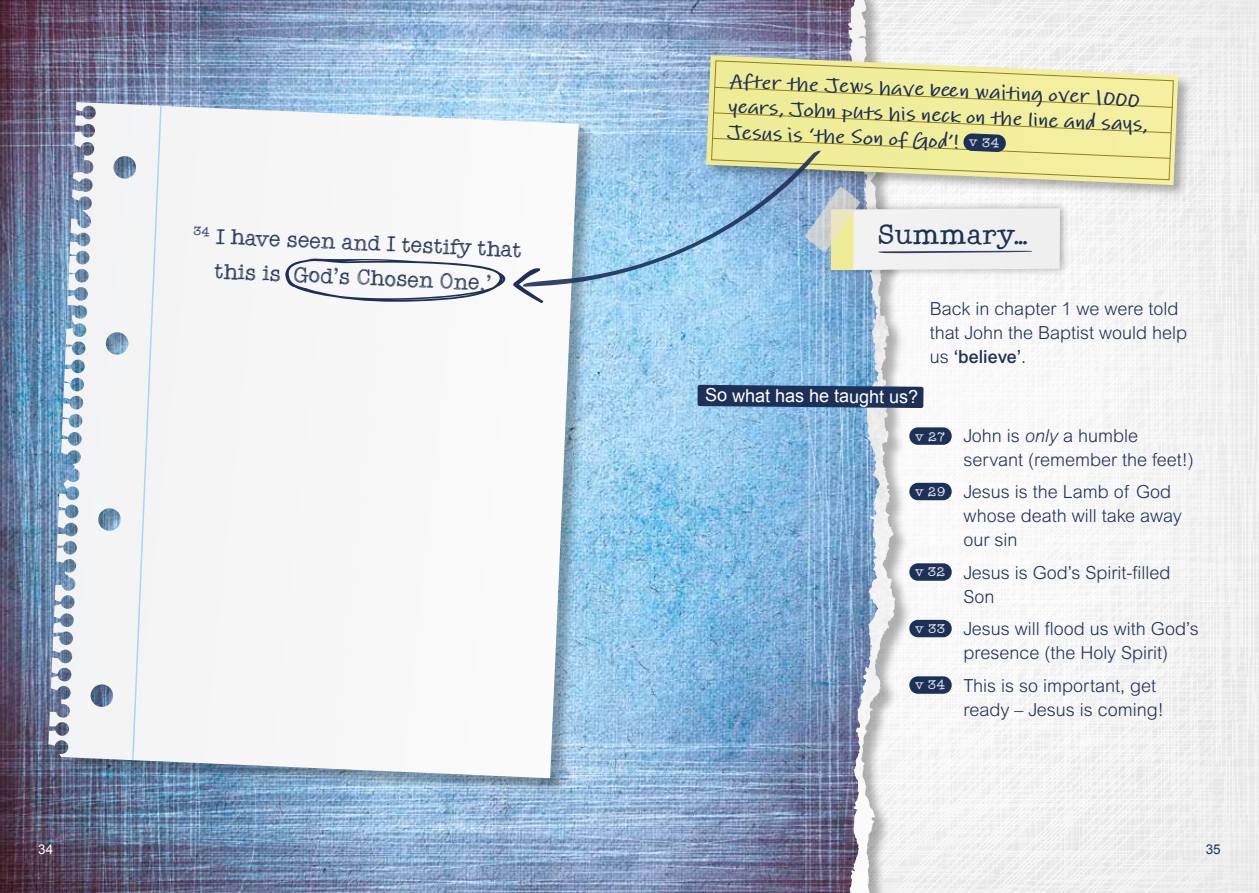
<style>
.page{position:relative;width:1259px;height:893px;background:#fff}
.page>*{position:absolute;margin:0;border:0;box-sizing:border-box;transform-origin:0 0}
.t1{font:28.5px "Quattro Tempi Solid";letter-spacing:.03em;color:#1d3058}
.t2{font:22.5px/34.8px "Quattro Tempi";color:#1d3058;text-align:center}
.t3{font:700 20.25px/26px "Lindsey Pro";color:#1d3058}
.t4{font:300 18px/24px "Arial MT Std";color:#1d3058}
.t5{font:18px "Arial";letter-spacing:-.01em;color:#fff}
.t6{font:13.5px "Arial";color:#fff}
.t7{font:13.5px "Arial";color:#1d3058}
.s1{font-weight:500}
.s2{font-family:"Quattro Tempi";font-weight:400;font-size:13.5px;color:#fff}
.s3{font-style:italic}
</style>
<div class="page">
<img style="left:911px;top:0;width:348px;height:893px">
<img style="left:878px;top:0;width:17px;height:893px">
<img style="left:0;top:0;width:878px;height:893px">
<div style="left:50px;top:103px;width:545px;height:692px;background:#000;opacity:.3"></div>
<svg style="left:66px;top:106px;width:30px;height:239px"></svg>
<svg style="left:131px;top:104px;width:31px;height:658px"></svg>
<div style="left:909px;top:427px;width:42px;height:18px;background:#1d3058;border-radius:9px"></div>
<div style="left:909px;top:483px;width:42px;height:17px;background:#1d3058;border-radius:9px"></div>
<div style="left:909px;top:563px;width:42px;height:18px;background:#1d3058;border-radius:9px"></div>
<div style="left:909px;top:620px;width:42px;height:17px;background:#1d3058;border-radius:9px"></div>
<div style="left:909px;top:676px;width:42px;height:18px;background:#1d3058;border-radius:9px"></div>
<svg style="left:697px;top:385px;width:226px;height:23px;background:#273c63"></svg>
<div style="left:704px;top:54px;width:488px;height:145px;background:#000;opacity:.3"></div>
<svg style="left:706px;top:55px;width:472px;height:130px"></svg>
<svg style="left:711px;top:60px;width:463px;height:120px;background:#ece9a8"></svg>
<svg style="left:285px;top:87px;width:888px;height:217px"></svg>
<p class="t3" style="left:730px;top:66px;width:421px;rotate:3deg">After the Jews have bee n waiting over 1000 years, John puts his neck on the line and says,<br>Jesus is ‘the Son of God’! <sup>v</sup> <sup>34</sup></p>
<p class="t2" style="left:194px;top:216px;width:330px;rotate:3deg"><sup>34</sup> I have seen and I testify that this is God’s Chosen One.’</p>
<h1 class="t1" style="left:878px;top:218px;width:152px">Summary…</h1>
<p class="t4" style="left:929px;top:297px;width:259px">Back in chapter 1 we were told that John the Baptist would help us <span class="s1">‘believe’</span>.</p>
<p class="t5" style="left:705px;top:384px;width:215px">So what has he taught us?</p>
<p class="t4" style="left:963px;top:423px;width:232px;text-indent:-48px"><span class="s2">v 27</span> John is <span class="s3">only</span> a humble servant (remember the feet!)</p>
<p class="t4" style="left:963px;top:480px;width:220px;text-indent:-48px"><span class="s2">v 29</span> Jesus is the Lamb of God whose death will take away our sin</p>
<p class="t4" style="left:963px;top:560px;width:209px;text-indent:-48px"><span class="s2">v 32</span> Jesus is God’s Spirit-filled<br>Son</p>
<p class="t4" style="left:963px;top:617px;width:237px;text-indent:-48px"><span class="s2">v 33</span> Jesus will flood us with God’s presence (the Holy Spirit)</p>
<p class="t4" style="left:963px;top:673px;width:202px;text-indent:-48px"><span class="s2">v 34</span> This is so important, get ready – Jesus is coming!</p>
<p class="t6" style="left:38px;top:841px;width:17px">34</p>
<p class="t7" style="left:1205px;top:841px;width:17px">35</p>
</div>
